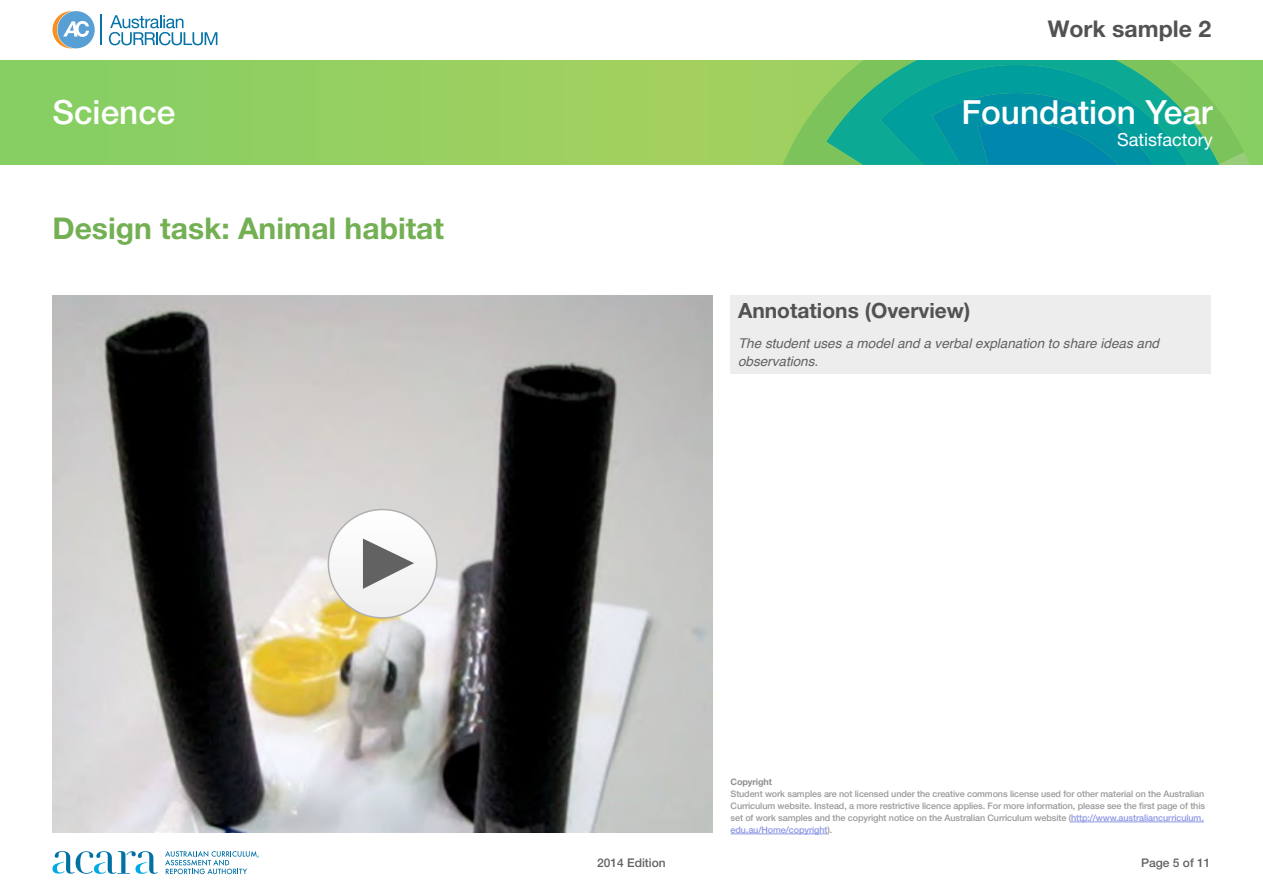
<style>
.page{position:relative;width:1263px;height:893px;background:#fff}
.page>*{position:absolute;margin:0;border:0;box-sizing:border-box;transform-origin:0 0}
.t1{font:500 33.3px "Helvetica Neue LT Pro";color:#fff}
.t2{font:700 30px "Helvetica Neue LT Pro";color:#73af53}
.t3{font:700 23.1px "Helvetica Neue LT Pro";color:#525252}
.t4{font:700 21px "Helvetica Neue LT Pro";color:#525252}
.t5{font:18px "Helvetica Neue LT Pro";color:#fff}
.t6{font:italic 13.5px/18px "Helvetica";color:#626262}
.t7{font:500 12px "Helvetica Neue LT Pro";color:#626262}
.t8{font:500 9px/12px "Helvetica Neue LT Pro";letter-spacing:-.01em;color:#999}
.t9{font:700 9px "Helvetica Neue LT Pro";letter-spacing:-.01em;color:#8f8f8f}
.s1{color:#8c95e4}
</style>
<div class="page">
<svg style="left:0;top:60px;width:776px;height:105px;background:#95cf60"></svg>
<svg style="left:776px;top:60px;width:50px;height:105px;background:#93cb5e"></svg>
<svg style="left:826px;top:60px;width:437px;height:105px;background:#26a88c"></svg>
<svg style="left:165px;top:851px;width:94px;height:23px"></svg>
<svg style="left:53px;top:851px;width:105px;height:23px"></svg>
<hr style="left:1071px;top:822px;width:133px;height:1px;background:#8c95e4">
<hr style="left:730px;top:834px;width:97px;height:1px;background:#8c95e4">
<svg style="left:53px;top:11px;width:37px;height:37px"></svg>
<svg style="left:57px;top:11px;width:38px;height:38px"></svg>
<div style="left:57px;top:11px;width:38px;height:37px;background:#589fd6;border-radius:50%"></div>
<svg style="left:63px;top:21px;width:26px;height:16px"></svg>
<svg style="left:109px;top:15px;width:108px;height:30px"></svg>
<hr style="left:101px;top:14px;width:1px;height:31px;background:#0573a7">
<div style="left:730px;top:295px;width:481px;height:78px;background:#ededed"></div>
<img style="left:52px;top:295px;width:660px;height:538px">
<div style="left:328px;top:509px;width:109px;height:109px;background:#f6f6f6;border-radius:54px"></div>
<div style="left:328px;top:509px;width:109px;height:110px;border:2px solid #b0b0b0;border-radius:50%"></div>
<svg style="left:363px;top:539px;width:51px;height:50px"></svg>
<h3 class="t3" style="left:1048px;top:15px;width:165px">Work sample 2</h3>
<h1 class="t1" style="left:52px;top:93px;width:124px">Science</h1>
<h1 class="t1" style="left:961px;top:92px;width:253px">Foundation Year</h1>
<h3 class="t5" style="left:1117px;top:128px;width:97px">Satisfactory</h3>
<h2 class="t2" style="left:52px;top:210px;width:393px">Design task: Animal habitat</h2>
<h3 class="t4" style="left:738px;top:297px;width:234px">Annotations (Overview)</h3>
<h3 class="t6" style="left:738px;top:334px;width:422px">The student uses a model and a verbal explanation to share ideas and observations.</h3>
<h3 class="t7" style="left:597px;top:855px;width:70px">2014 Edition</h3>
<p class="t9" style="left:730px;top:776px;width:43px">Copyright</p>
<p class="t8" style="left:730px;top:788px;width:476px">Student work samples are not licensed under the creative commons license used for other material on the Australian Curriculum website. Instead, a more restrictive licence applies. For more information, please see the first page of this set of work samples and the copyright notice on the Australian Curriculum website (<span class="s1">http://www.australiancurriculum. edu.au/Home/copyright</span>).</p>
<h3 class="t7" style="left:1141px;top:855px;width:71px">Page 5 of 11</h3>
</div>
